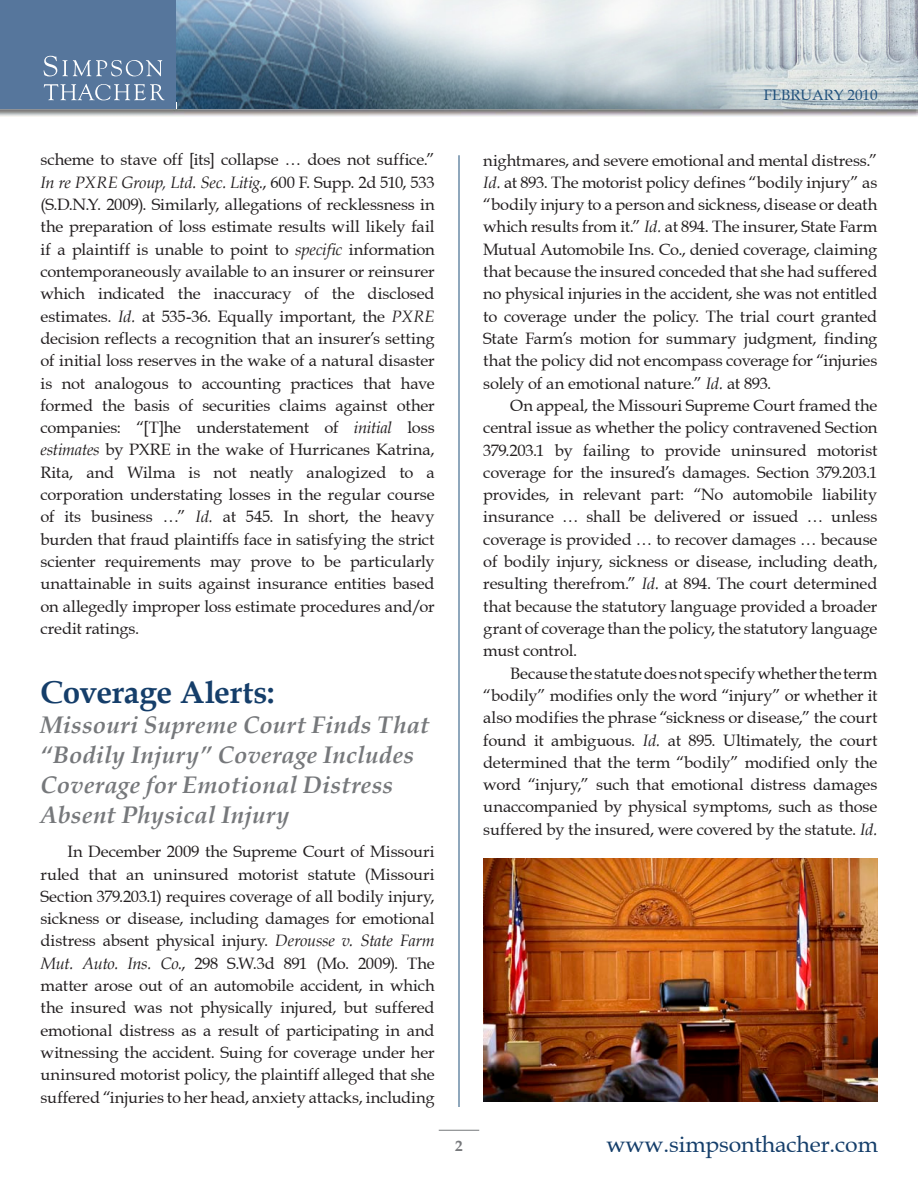
<style>
.page{position:relative;width:918px;height:1188px;background:#fff}
.page>*{position:absolute;margin:0;border:0;box-sizing:border-box;transform-origin:0 0}
.ILA_SectionHeader_sm{font:700 31.5px "Book Antiqua";letter-spacing:-.01em;color:#153e6a}
.ILA_Sec_Subheader{font:italic 700 24px/30px "Book Antiqua";letter-spacing:.005em;color:#76787b}
.t1{font:22.95px "Book Antiqua";letter-spacing:-.005em;color:#153e6a}
.ILA_Body{font:16.5px/22.4px "Book Antiqua";letter-spacing:-.01em;color:#231f20;text-align:justify}
.t2{font:15px "Book Antiqua";color:#20507b}
.t3{font:700 15px "Book Antiqua";color:#76787b}
.s1{font-style:italic}
</style>
<div class="page">
<hr style="left:459px;top:155px;width:1px;height:952px;background:#20507b">
<hr style="left:439px;top:1130px;width:40px;height:1px;background:#76787b">
<img style="left:177px;top:0;width:741px;height:109px">
<div style="left:0;top:0;width:176px;height:109px;background:#56769c"></div>
<svg style="left:44px;top:56px;width:118px;height:20px"></svg>
<svg style="left:44px;top:84px;width:121px;height:16px"></svg>
<img style="left:483px;top:859px;width:395px;height:243px">
<p class="t2" style="left:764px;top:86px;width:115px">FEBRUARY 2010</p>
<p class="ILA_Body" style="left:41px;top:149px;width:396px">scheme to stave off [its] collapse … does not suffice.” <span class="s1">In re PXRE Group, Ltd. Sec. Litig.</span>, 600 F. Supp. 2d 510, 533 (S.D.N.Y. 2009). Similarly, allegations of recklessness in the preparation of loss estimate results will likely fail if a plaintiff is unable to point to <span class="s1">specific</span> information contemporaneously available to an insurer or reinsurer which indicated the inaccuracy of the disclosed estimates. <span class="s1">Id.</span> at 535-36. Equally important, the <span class="s1">PXRE </span>decision reflects a recognition that an insurer’s setting of initial loss reserves in the wake of a natural disaster is not analogous to accounting practices that have formed the basis of securities claims against other companies: “[T]he understatement of <span class="s1">initial</span> loss <span class="s1">estimates</span> by PXRE in the wake of Hurricanes Katrina, Rita, and Wilma is not neatly analogized to a corporation understating losses in the regular course of its business …” <span class="s1">Id.</span> at 545. In short, the heavy burden that fraud plaintiffs face in satisfying the strict scienter requirements may prove to be particularly unattainable in suits against insurance entities based on allegedly improper loss estimate procedures and/or credit ratings.</p>
<p class="ILA_SectionHeader_sm" style="left:40px;top:670px;width:236px">Coverage Alerts:</p>
<p class="ILA_Sec_Subheader" style="left:40px;top:709px;width:390px">Missouri Supreme Court Finds That “Bodily Injury” Coverage Includes<br>Coverage for Emotional Distress<br>Absent Physical Injury</p>
<p class="ILA_Body" style="left:41px;top:840px;width:396px;text-indent:27px">In December 2009 the Supreme Court of Missouri ruled that an uninsured motorist statute (Missouri Section 379.203.1) requires coverage of all bodily injury, sickness or disease, including damages for emotional distress absent physical injury. <span class="s1">Derousse v. State Farm Mut. Auto. Ins. Co.</span>, 298 S.W.3d 891 (Mo. 2009). The matter arose out of an automobile accident, in which the insured was not physically injured, but suffered emotional distress as a result of participating in and witnessing the accident. Suing for coverage under her uninsured motorist policy, the plaintiff alleged that she suffered “injuries to her head, anxiety attacks, including</p>
<p class="ILA_Body" style="left:483px;top:149px;width:396px">nightmares, and severe emotional and mental distress.” <span class="s1">Id.</span> at 893. The motorist policy defines “bodily injury” as “bodily injury to a person and sickness, disease or death which results from it.” <span class="s1">Id.</span> at 894. The insurer, State Farm Mutual Automobile Ins. Co., denied coverage, claiming that because the insured conceded that she had suffered no physical injuries in the accident, she was not entitled to coverage under the policy. The trial court granted State Farm’s motion for summary judgment, finding that the policy did not encompass coverage for “injuries solely of an emotional nature.” <span class="s1">Id.</span> at 893.</p>
<p class="ILA_Body" style="left:483px;top:394px;width:396px;text-indent:27px">On appeal, the Missouri Supreme Court framed the central issue as whether the policy contravened Section 379.203.1 by failing to provide uninsured motorist coverage for the insured’s damages. Section 379.203.1 provides, in relevant part: “No automobile liability insurance … shall be delivered or issued … unless coverage is provided … to recover damages … because of bodily injury, sickness or disease, including death, resulting therefrom.” <span class="s1">Id.</span> at 894. The court determined that because the statutory language provided a broader grant of coverage than the policy, the statutory language must control.</p>
<p class="ILA_Body" style="left:483px;top:662px;width:396px;text-indent:27px">Because the statute does not specify whether the term “bodily” modifies only the word “injury” or whether it also modifies the phrase “sickness or disease,” the court found it ambiguous. <span class="s1">Id.</span> at 895. Ultimately, the court determined that the term “bodily” modified only the word “injury,” such that emotional distress damages unaccompanied by physical symptoms, such as those suffered by the insured, were covered by the statute. <span class="s1">Id.</span></p>
<p class="t3" style="left:455px;top:1136px;width:9px">2</p>
<p class="t1" style="left:607px;top:1130px;width:273px">www.simpsonthacher.com</p>
</div>
